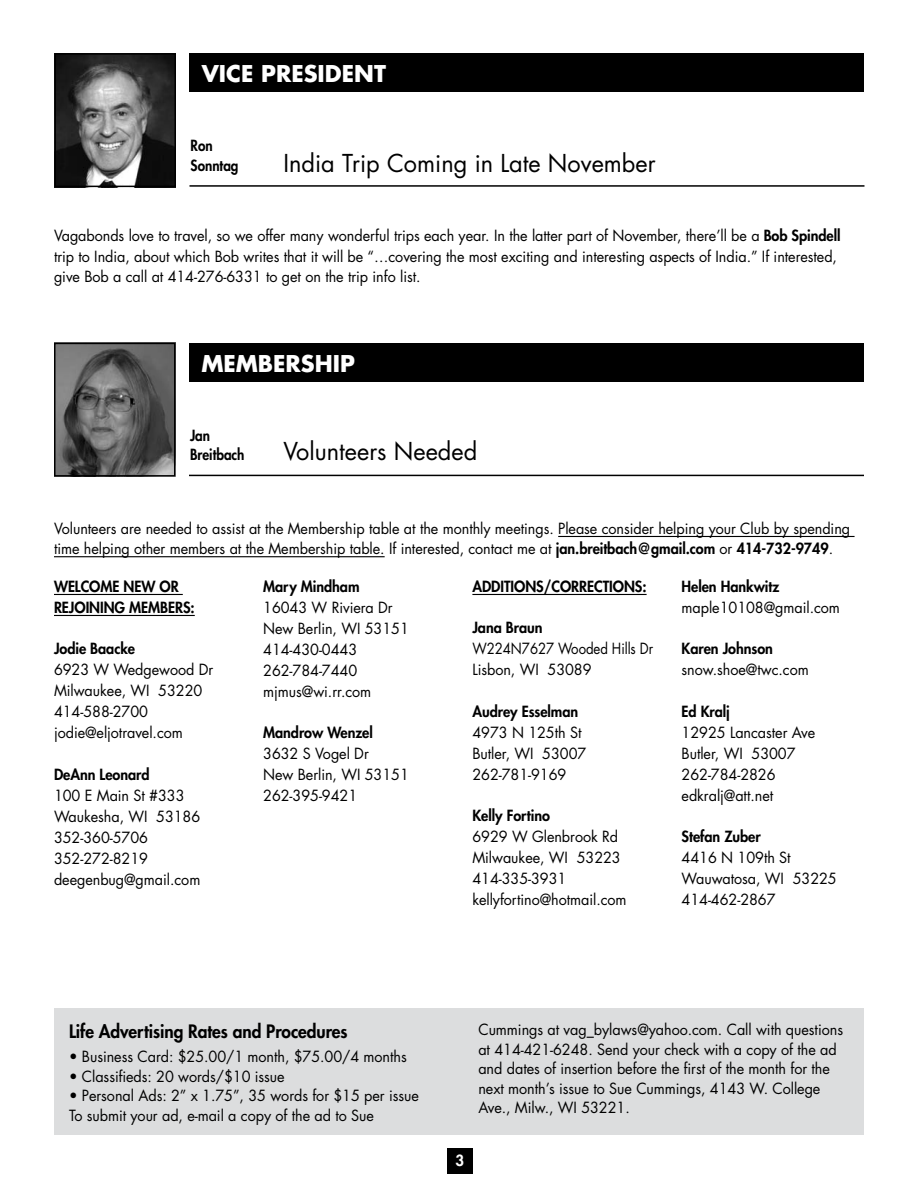
<style>
.page{position:relative;width:918px;height:1188px;background:#fff}
.page>*{position:absolute;margin:0;border:0;box-sizing:border-box;transform-origin:0 0}
.t1{font:24px "Futura";color:#000}
.t2{font:700 22.5px "Futura";color:#fff}
.t3{font:800 18px "Futura";letter-spacing:-.005em;color:#000;scale:.96 1}
.t4{font:15px/21px "Futura";letter-spacing:-.005em;color:#000;scale:.96 1}
.t5{font:800 15px "Futura";letter-spacing:-.005em;color:#000;scale:.96 1}
.t6{font:15px/21px "Futura";letter-spacing:-.005em;color:#000;scale:.88 1}
.t7{font:800 15px/19.5px "Futura";letter-spacing:-.005em;color:#000;scale:.9 1}
.t8{font:800 15px "Futura";color:#fff}
.s1{font-weight:800}
</style>
<div class="page">
<div style="left:447px;top:1148px;width:26px;height:26px;background:#000"></div>
<div style="left:189px;top:53px;width:675px;height:39px;background:#000"></div>
<img style="left:57px;top:56px;width:116px;height:128px">
<div style="left:54px;top:53px;width:122px;height:134px;border:2px solid #000"></div>
<hr style="left:189px;top:185px;width:675px;height:2px;background:#000">
<hr style="left:558px;top:536px;width:297px;height:1px;background:#000">
<hr style="left:54px;top:556px;width:331px;height:1px;background:#000">
<div style="left:189px;top:343px;width:675px;height:39px;background:#000"></div>
<img style="left:57px;top:346px;width:116px;height:128px">
<div style="left:54px;top:343px;width:122px;height:134px;border:2px solid #000"></div>
<hr style="left:189px;top:475px;width:675px;height:1px;background:#000">
<hr style="left:54px;top:594px;width:129px;height:1px;background:#000">
<hr style="left:54px;top:615px;width:141px;height:1px;background:#000">
<hr style="left:472px;top:594px;width:175px;height:1px;background:#000">
<div style="left:54px;top:1009px;width:810px;height:126px;background:#dcddde"></div>
<h2 class="t2" style="left:202px;top:58px;width:186px">VIC E PRESIDENT</h2>
<p class="t7" style="left:191px;top:136px;width:55px">Ron<br>Sonntag</p>
<h1 class="t1" style="left:284px;top:147px;width:374px">India Trip Coming in Late November</h1>
<p class="t4" style="left:54px;top:226px;width:821px;line-height:20.2px">Vagabonds love to travel, so we offer many wonderful trips each year. In the latter part of November, there’ll be a <span class="s1">Bob Spindell </span>trip to India, about which Bob writes that it will be “…covering the most exciting and interesting aspects of India.” If interested, give Bob a call at 414-276-6331 to get on the trip info list.</p>
<h2 class="t2" style="left:201px;top:348px;width:153px">MEMBERSHIP</h2>
<p class="t7" style="left:190px;top:425px;width:62px">Jan<br>Breitbach</p>
<h1 class="t1" style="left:284px;top:434px;width:195px">Volunteers Needed</h1>
<p class="t4" style="left:54px;top:518px;width:831px;line-height:20.2px">Volunteers are needed to assist at the Membership table at the monthly meetings. Please consider helping your Club by spending time helping other members at the Membership table. If interested, contact me at <span class="s1">jan.breitbach@gmail.com</span> or <span class="s1">414-732-9749</span>.</p>
<p class="t5" style="left:54px;top:577px;width:25px">Welcome</p>
<p class="t5" style="left:124px;top:577px;width:49px">New or</p>
<p class="t5" style="left:54px;top:598px;width:18px">Rejoining</p>
<p class="t5" style="left:129px;top:598px;width:22px">Members</p>
<p class="t5" style="left:191px;top:598px;width:6px">:</p>
<p class="t5" style="left:54px;top:639px;width:86px">Jodie Baacke</p>
<p class="t4" style="left:54px;top:659px;width:168px">6923 W Wedgewood Dr<br>Milwaukee, WI 53220<br>414-588-2700 jodie@eljotravel.com</p>
<p class="t5" style="left:54px;top:764px;width:101px">DeAnn Leonard</p>
<p class="t4" style="left:54px;top:785px;width:154px">100 E Main St #333<br>Waukesha, WI 53186<br>352-360-5706<br>352-272-8219 deegenbug@gmail.com</p>
<p class="t5" style="left:263px;top:577px;width:102px">Mary Mindham</p>
<p class="t4" style="left:263px;top:597px;width:153px">16043 W Riviera Dr<br>New Berlin, WI 53151<br>414-430-0443<br>262-784-7440 mjmus@wi.rr.com</p>
<p class="t5" style="left:263px;top:723px;width:116px">Mandrow Wenzel</p>
<p class="t4" style="left:263px;top:743px;width:153px">3632 S Vogel Dr<br>New Berlin, WI 53151<br>262-395-9421</p>
<p class="t5" style="left:472px;top:577px;width:10px">Additions</p>
<p class="t5" style="left:544px;top:577px;width:27px">/Corrections</p>
<p class="t5" style="left:642px;top:577px;width:6px">:</p>
<p class="t5" style="left:472px;top:618px;width:75px">Jana Braun</p>
<p class="t6" style="left:472px;top:638px;width:207px">W224N7627 Wooded Hills Dr<br>Lisbon, WI 53089</p>
<p class="t5" style="left:472px;top:701px;width:112px">Audrey Esselman</p>
<p class="t4" style="left:472px;top:722px;width:120px">4973 N 125th St<br>Butler, WI 53007<br>262-781-9169</p>
<p class="t5" style="left:472px;top:805px;width:82px">Kelly Fortino</p>
<p class="t4" style="left:472px;top:826px;width:162px">6929 W Glenbrook Rd<br>Milwaukee, WI 53223<br>414-335-3931 kellyfortino@hotmail.com</p>
<p class="t5" style="left:682px;top:577px;width:103px">Helen Hankwitz</p>
<p class="t4" style="left:682px;top:597px;width:167px">maple10108@gmail.com</p>
<p class="t5" style="left:682px;top:639px;width:97px">Karen Johnson</p>
<p class="t4" style="left:682px;top:659px;width:134px">snow.shoe@twc.com</p>
<p class="t5" style="left:682px;top:701px;width:52px">Ed Kralj</p>
<p class="t4" style="left:682px;top:722px;width:141px">12925 Lancaster Ave<br>Butler, WI 53007<br>262-784-2826 edkralj@att.net</p>
<p class="t5" style="left:682px;top:826px;width:84px">Stefan Zuber</p>
<p class="t4" style="left:682px;top:847px;width:163px">4416 N 109th St<br>Wauwatosa, WI 53225<br>414-462-2867</p>
<p class="t3" style="left:69px;top:1019px;width:292px">Life Advertising Rates and Procedures</p>
<p class="t4" style="left:69px;top:1046px;width:353px">• Business Card: $25.00/1 month, $75.00/4 months</p>
<p class="t4" style="left:69px;top:1065px;width:226px">• Classifieds: 20 words/$10 issue</p>
<p class="t4" style="left:69px;top:1086px;width:366px;line-height:19.5px">• Personal Ads: 2” x 1.75”, 35 words for $15 per issue<br>To submit your ad, e-mail a copy of the ad to Sue</p>
<p class="t4" style="left:478px;top:1020px;width:381px;line-height:19.5px">Cummings at vag_bylaws@yahoo.com. Call with questions at 414-421-6248. Send your check with a copy of the ad and dates of insertion before the first of the month for the next month’s issue to Sue Cummings, 4143 W. College Ave., Milw., WI 53221.</p>
<p class="t8" style="left:456px;top:1151px;width:10px">3</p>
</div>
